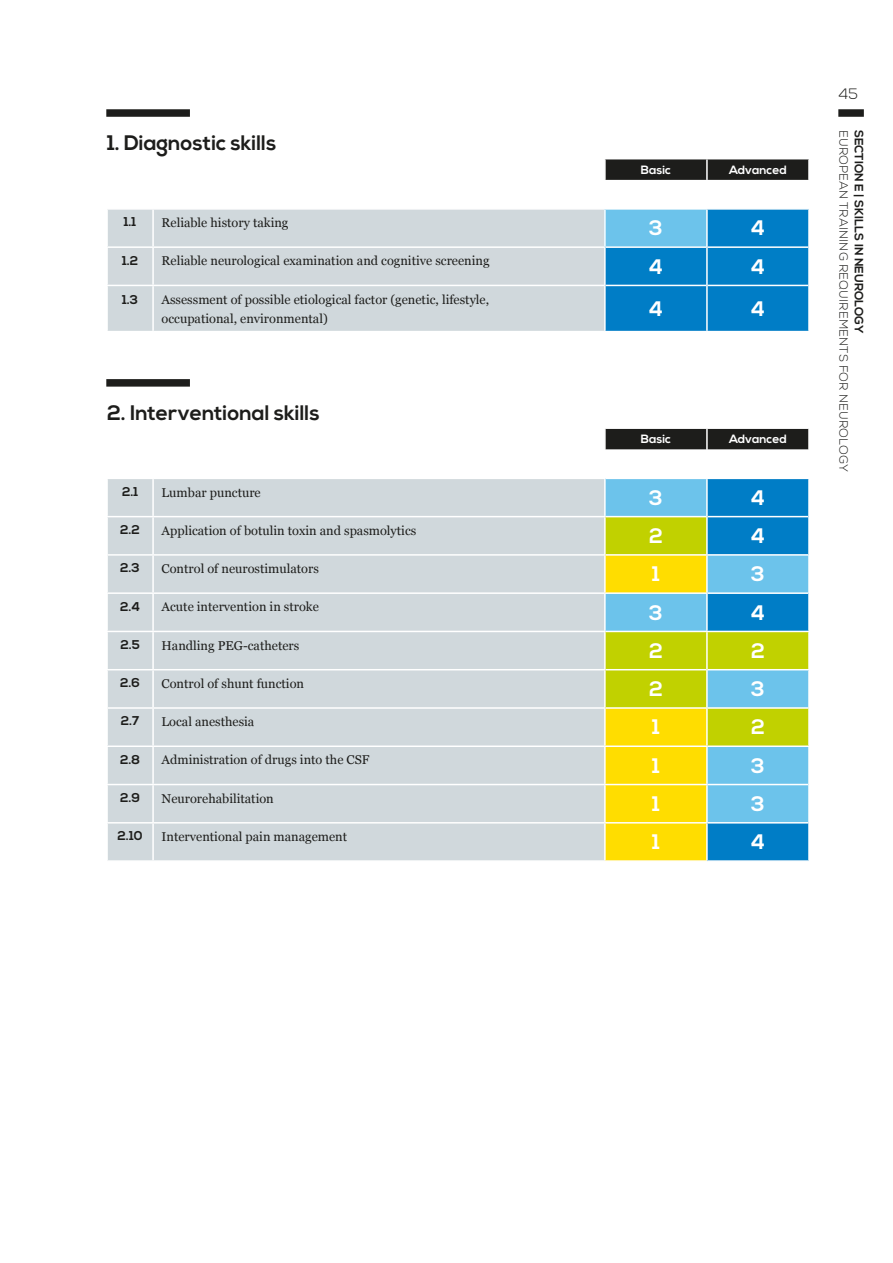
<style>
.page{position:relative;width:893px;height:1263px;background:#fff}
.page>*{position:absolute;margin:0;border:0;box-sizing:border-box;transform-origin:0 0}
.t1{font:700 21px "Nexa";color:#1d1d1b}
.t2{font:700 21px "Nexa";color:#fff}
.t3{font:300 15px "Nexa";color:#1d1d1b}
.t4{font:12.75px/19.5px "Georgia";color:#1d1d1b}
.t5{font:700 12.75px "Nexa";color:#1d1d1b}
.t6{font:300 12px "Nexa";letter-spacing:.015em;color:#1d1d1b}
.t7{font:700 12px "Nexa";color:#fff}
.t8{font:700 12px "Nexa";color:#1d1d1b}
</style>
<div class="page">
<div style="left:838px;top:109px;width:26px;height:8px;background:#1d1d1b"></div>
<svg style="left:606px;top:159px;width:202px;height:21px;background:#232321"></svg>
<svg style="left:108px;top:210px;width:700px;height:121px;background:#99c1d7"></svg>
<hr style="left:706px;top:159px;width:2px;height:21px;background:#fff">
<hr style="left:106px;top:246px;width:47px;height:2px;background:#fff">
<hr style="left:106px;top:285px;width:47px;height:1px;background:#fff">
<hr style="left:152px;top:210px;width:2px;height:36px;background:#fff">
<hr style="left:153px;top:246px;width:453px;height:2px;background:#fff">
<hr style="left:152px;top:248px;width:2px;height:37px;background:#fff">
<hr style="left:153px;top:285px;width:451px;height:1px;background:#fff">
<hr style="left:152px;top:286px;width:2px;height:45px;background:#fff">
<hr style="left:606px;top:246px;width:100px;height:2px;background:#fff">
<hr style="left:708px;top:246px;width:100px;height:2px;background:#fff">
<hr style="left:606px;top:285px;width:100px;height:1px;background:#fff">
<hr style="left:708px;top:285px;width:100px;height:1px;background:#fff">
<hr style="left:706px;top:210px;width:2px;height:37px;background:#fff">
<hr style="left:604px;top:248px;width:2px;height:37px;background:#fff">
<hr style="left:706px;top:247px;width:2px;height:38px;background:#fff">
<hr style="left:604px;top:285px;width:2px;height:46px;background:#fff">
<hr style="left:706px;top:285px;width:2px;height:46px;background:#fff">
<hr style="left:604px;top:210px;width:2px;height:36px;background:#fff">
<div style="left:106px;top:109px;width:84px;height:8px;background:#1d1d1b"></div>
<div style="left:606px;top:429px;width:202px;height:20px;background:#1d1d1b"></div>
<div style="left:108px;top:479px;width:496px;height:381px;background:#d0d8dc"></div>
<svg style="left:606px;top:479px;width:202px;height:381px;background:#90bf6f"></svg>
<hr style="left:706px;top:429px;width:2px;height:20px;background:#fff">
<hr style="left:106px;top:516px;width:47px;height:1px;background:#fff">
<hr style="left:106px;top:554px;width:47px;height:2px;background:#fff">
<hr style="left:106px;top:592px;width:47px;height:2px;background:#fff">
<hr style="left:106px;top:631px;width:47px;height:1px;background:#fff">
<hr style="left:106px;top:669px;width:47px;height:1px;background:#fff">
<hr style="left:106px;top:707px;width:47px;height:2px;background:#fff">
<hr style="left:106px;top:745px;width:47px;height:2px;background:#fff">
<hr style="left:106px;top:784px;width:47px;height:1px;background:#fff">
<hr style="left:106px;top:822px;width:47px;height:1px;background:#fff">
<hr style="left:152px;top:479px;width:2px;height:37px;background:#fff">
<hr style="left:153px;top:516px;width:453px;height:1px;background:#fff">
<hr style="left:152px;top:517px;width:2px;height:37px;background:#fff">
<hr style="left:153px;top:554px;width:453px;height:2px;background:#fff">
<hr style="left:152px;top:556px;width:2px;height:36px;background:#fff">
<hr style="left:153px;top:592px;width:452px;height:2px;background:#fff">
<hr style="left:152px;top:594px;width:2px;height:37px;background:#fff">
<hr style="left:153px;top:631px;width:453px;height:1px;background:#fff">
<hr style="left:152px;top:632px;width:2px;height:37px;background:#fff">
<hr style="left:153px;top:669px;width:453px;height:1px;background:#fff">
<hr style="left:152px;top:670px;width:2px;height:37px;background:#fff">
<hr style="left:153px;top:707px;width:453px;height:2px;background:#fff">
<hr style="left:152px;top:709px;width:2px;height:36px;background:#fff">
<hr style="left:153px;top:745px;width:452px;height:2px;background:#fff">
<hr style="left:152px;top:747px;width:2px;height:37px;background:#fff">
<hr style="left:153px;top:784px;width:452px;height:1px;background:#fff">
<hr style="left:152px;top:785px;width:2px;height:37px;background:#fff">
<hr style="left:153px;top:822px;width:452px;height:1px;background:#fff">
<hr style="left:152px;top:823px;width:2px;height:37px;background:#fff">
<hr style="left:606px;top:516px;width:100px;height:1px;background:#fff">
<hr style="left:708px;top:516px;width:100px;height:1px;background:#fff">
<hr style="left:606px;top:554px;width:101px;height:2px;background:#fff">
<hr style="left:707px;top:554px;width:101px;height:2px;background:#fff">
<hr style="left:708px;top:592px;width:100px;height:2px;background:#fff">
<hr style="left:606px;top:631px;width:101px;height:1px;background:#fff">
<hr style="left:707px;top:631px;width:103px;height:1px;background:#fff">
<hr style="left:606px;top:669px;width:100px;height:1px;background:#fff">
<hr style="left:708px;top:669px;width:102px;height:1px;background:#fff">
<hr style="left:606px;top:707px;width:100px;height:2px;background:#fff">
<hr style="left:708px;top:707px;width:102px;height:2px;background:#fff">
<hr style="left:708px;top:745px;width:102px;height:2px;background:#fff">
<hr style="left:708px;top:784px;width:100px;height:1px;background:#fff">
<hr style="left:708px;top:822px;width:100px;height:1px;background:#fff">
<hr style="left:706px;top:479px;width:2px;height:38px;background:#fff">
<hr style="left:706px;top:517px;width:2px;height:37px;background:#fff">
<hr style="left:706px;top:594px;width:2px;height:37px;background:#fff">
<hr style="left:605px;top:592px;width:103px;height:2px;background:#fff">
<hr style="left:605px;top:745px;width:103px;height:2px;background:#fff">
<hr style="left:605px;top:784px;width:103px;height:1px;background:#fff">
<hr style="left:605px;top:822px;width:103px;height:1px;background:#fff">
<hr style="left:706px;top:556px;width:2px;height:36px;background:#fff">
<hr style="left:706px;top:632px;width:2px;height:38px;background:#fff">
<hr style="left:706px;top:670px;width:2px;height:38px;background:#fff">
<hr style="left:706px;top:708px;width:2px;height:37px;background:#fff">
<hr style="left:706px;top:747px;width:2px;height:37px;background:#fff">
<hr style="left:706px;top:785px;width:2px;height:37px;background:#fff">
<hr style="left:706px;top:823px;width:2px;height:37px;background:#fff">
<div style="left:106px;top:379px;width:84px;height:8px;background:#1d1d1b"></div>
<h1 class="t1" style="left:107px;top:131px;width:171px">1. Diagnostic skills</h1>
<p class="t7" style="left:641px;top:163px;width:31px">Basic</p>
<p class="t7" style="left:729px;top:163px;width:59px">Advanced</p>
<p class="t5" style="left:124px;top:215px;width:14px">1.1</p>
<p class="t4" style="left:162px;top:212px;width:128px">Reliable history taking</p>
<h1 class="t2" style="left:649px;top:216px;width:15px">3</h1>
<h1 class="t2" style="left:751px;top:216px;width:16px">4</h1>
<p class="t5" style="left:122px;top:253px;width:18px">1.2</p>
<p class="t4" style="left:162px;top:251px;width:329px">Reliable neurological examination and cognitive screening</p>
<h1 class="t2" style="left:649px;top:255px;width:16px">4</h1>
<h1 class="t2" style="left:751px;top:255px;width:16px">4</h1>
<p class="t5" style="left:122px;top:292px;width:18px">1.3</p>
<p class="t4" style="left:162px;top:289px;width:329px">Assessment of possible etiological factor (genetic, lifestyle, occupational, environmental)</p>
<h1 class="t2" style="left:649px;top:296px;width:16px">4</h1>
<h1 class="t2" style="left:751px;top:296px;width:16px">4</h1>
<h1 class="t1" style="left:107px;top:400px;width:214px">2. Interventional skills</h1>
<p class="t7" style="left:641px;top:432px;width:31px">Basic</p>
<p class="t7" style="left:729px;top:432px;width:59px">Advanced</p>
<p class="t5" style="left:122px;top:484px;width:18px">2.1</p>
<p class="t4" style="left:162px;top:482px;width:101px">Lumbar puncture</p>
<h1 class="t2" style="left:649px;top:485px;width:15px">3</h1>
<h1 class="t2" style="left:751px;top:485px;width:16px">4</h1>
<p class="t5" style="left:120px;top:522px;width:21px">2.2</p>
<p class="t4" style="left:162px;top:520px;width:256px">Application of botulin toxin and spasmolytics</p>
<h1 class="t2" style="left:649px;top:524px;width:15px">2</h1>
<h1 class="t2" style="left:751px;top:524px;width:16px">4</h1>
<p class="t5" style="left:120px;top:561px;width:21px">2.3</p>
<p class="t4" style="left:162px;top:558px;width:159px">Control of neurostimulators</p>
<h1 class="t2" style="left:652px;top:562px;width:9px">1</h1>
<h1 class="t2" style="left:751px;top:562px;width:15px">3</h1>
<p class="t5" style="left:120px;top:599px;width:22px">2.4</p>
<p class="t4" style="left:162px;top:597px;width:159px">Acute intervention in stroke</p>
<h1 class="t2" style="left:649px;top:600px;width:15px">3</h1>
<h1 class="t2" style="left:751px;top:600px;width:16px">4</h1>
<p class="t5" style="left:120px;top:637px;width:21px">2.5</p>
<p class="t4" style="left:162px;top:635px;width:139px">Handling PEG-catheters</p>
<h1 class="t2" style="left:649px;top:638px;width:15px">2</h1>
<h1 class="t2" style="left:751px;top:638px;width:15px">2</h1>
<p class="t5" style="left:120px;top:675px;width:21px">2.6</p>
<p class="t4" style="left:162px;top:673px;width:144px">Control of shunt function</p>
<h1 class="t2" style="left:649px;top:677px;width:15px">2</h1>
<h1 class="t2" style="left:751px;top:677px;width:15px">3</h1>
<p class="t5" style="left:121px;top:714px;width:20px">2.7</p>
<p class="t4" style="left:162px;top:711px;width:94px">Local anesthesia</p>
<h1 class="t2" style="left:652px;top:715px;width:9px">1</h1>
<h1 class="t2" style="left:751px;top:715px;width:15px">2</h1>
<p class="t5" style="left:120px;top:752px;width:22px">2.8</p>
<p class="t4" style="left:162px;top:750px;width:209px">Administration of drugs into the CSF</p>
<h1 class="t2" style="left:652px;top:753px;width:9px">1</h1>
<h1 class="t2" style="left:751px;top:753px;width:15px">3</h1>
<p class="t5" style="left:120px;top:790px;width:22px">2.9</p>
<p class="t4" style="left:162px;top:788px;width:114px">Neurorehabilitation</p>
<h1 class="t2" style="left:652px;top:792px;width:9px">1</h1>
<h1 class="t2" style="left:751px;top:792px;width:15px">3</h1>
<p class="t5" style="left:118px;top:828px;width:27px">2.10</p>
<p class="t4" style="left:162px;top:826px;width:187px">Interventional pain management</p>
<h1 class="t2" style="left:652px;top:830px;width:9px">1</h1>
<h1 class="t2" style="left:751px;top:830px;width:16px">4</h1>
<p class="t3" style="left:838px;top:85px;width:21px">45</p>
<p class="t8" style="left:866px;top:130px;width:205px;rotate:90deg">SECTION E | SKILLS IN NEUROLOGY</p>
<p class="t6" style="left:851px;top:130px;width:343px;rotate:90deg">EUROPEAN TRAINING REQUIREMENTS FOR NEUROLOGY</p>
</div>
